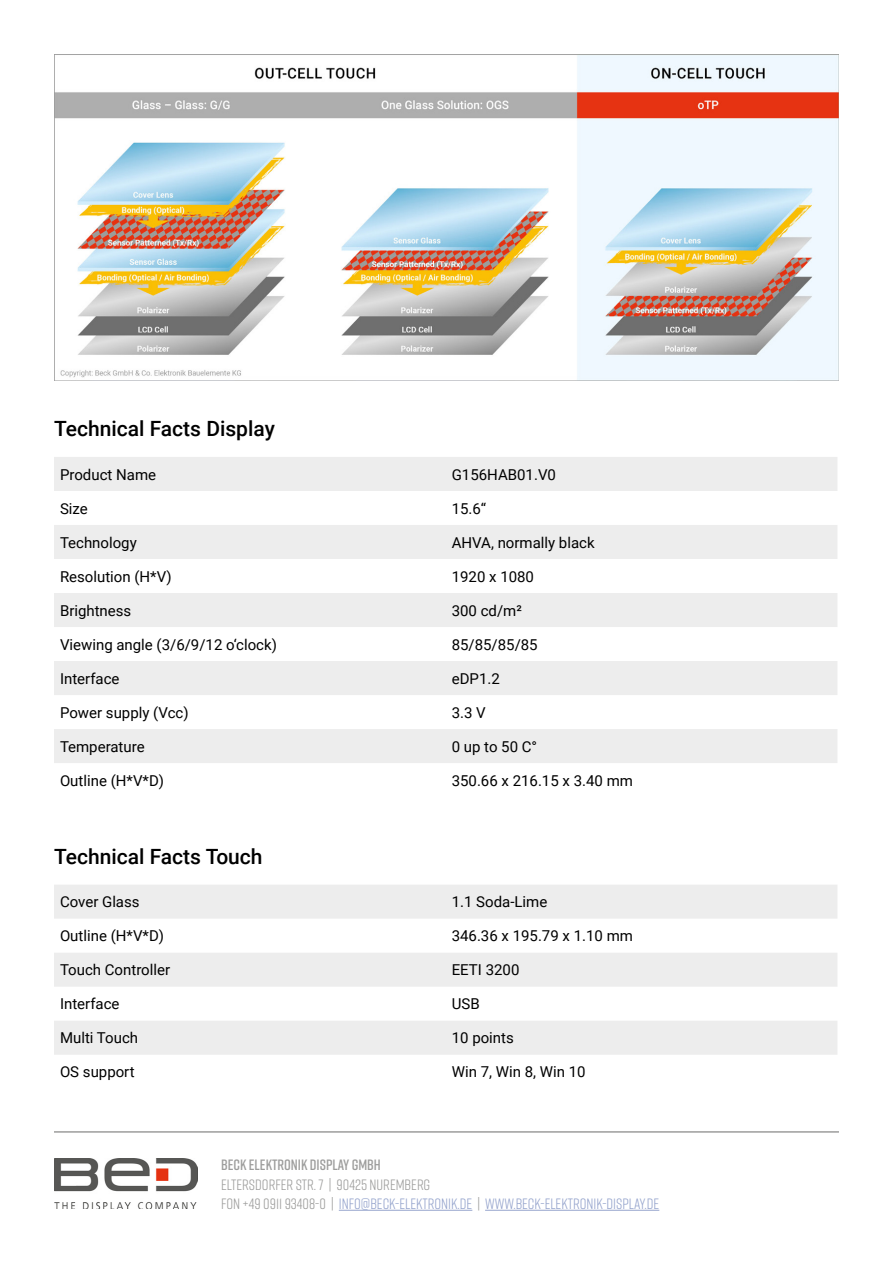
<style>
.page{position:relative;width:893px;height:1263px;background:#fff}
.page>*{position:absolute;margin:0;border:0;box-sizing:border-box;transform-origin:0 0}
.t1{font:500 21px "Roboto";color:#000}
.t2{font:15px "Roboto";color:#000}
.t3{font:15px/19.2px "Rift";color:#95a4cd}
.t4{font:600 15px "Rift";color:#9d9d9c}
.s1{color:#9d9d9c}
</style>
<div class="page">
<hr style="left:339px;top:1210px;width:133px;height:1px;background:#95a4cd">
<hr style="left:485px;top:1210px;width:174px;height:1px;background:#95a4cd">
<hr style="left:54px;top:1131px;width:785px;height:2px;background:#9d9d9c">
<img style="left:54px;top:1159px;width:144px;height:50px">
<svg style="left:54px;top:457px;width:783px;height:306px;fill:#ededed"></svg>
<svg style="left:54px;top:885px;width:783px;height:170px;fill:#ededed"></svg>
<img style="left:54px;top:54px;width:785px;height:326px">
<h1 class="t1" style="left:54px;top:414px;width:222px">Technical Facts Display</h1>
<p class="t2" style="left:60px;top:464px;width:98px">Product Name</p>
<p class="t2" style="left:452px;top:464px;width:106px">G156HAB01.V0</p>
<p class="t2" style="left:60px;top:498px;width:29px">Size</p>
<p class="t2" style="left:452px;top:498px;width:36px">15.6“</p>
<p class="t2" style="left:60px;top:532px;width:78px">Technology</p>
<p class="t2" style="left:452px;top:532px;width:144px">AHVA, normally black</p>
<p class="t2" style="left:60px;top:566px;width:113px">Resolution (H*V)</p>
<p class="t2" style="left:452px;top:566px;width:84px">1920 x 1080</p>
<p class="t2" style="left:60px;top:600px;width:73px">Brightness</p>
<p class="t2" style="left:452px;top:600px;width:72px">300 cd/m²</p>
<p class="t2" style="left:60px;top:634px;width:218px">Viewing angle (3/6/9/12 o‘clock)</p>
<p class="t2" style="left:452px;top:634px;width:87px">85/85/85/85</p>
<p class="t2" style="left:60px;top:668px;width:61px">Interface</p>
<p class="t2" style="left:452px;top:668px;width:50px">eDP1.2</p>
<p class="t2" style="left:60px;top:702px;width:130px">Power supply (Vcc)</p>
<p class="t2" style="left:452px;top:702px;width:36px">3.3 V</p>
<p class="t2" style="left:60px;top:736px;width:86px">Temperature</p>
<p class="t2" style="left:452px;top:736px;width:87px">0 up to 50 C°</p>
<p class="t2" style="left:60px;top:770px;width:106px">Outline (H*V*D)</p>
<p class="t2" style="left:452px;top:770px;width:183px">350.66 x 216.15 x 3.40 mm</p>
<h1 class="t1" style="left:54px;top:841px;width:210px">Technical Facts Touch</h1>
<p class="t2" style="left:60px;top:891px;width:81px">Cover Glass</p>
<p class="t2" style="left:452px;top:891px;width:97px">1.1 Soda-Lime</p>
<p class="t2" style="left:60px;top:925px;width:106px">Outline (H*V*D)</p>
<p class="t2" style="left:452px;top:925px;width:183px">346.36 x 195.79 x 1.10 mm</p>
<p class="t2" style="left:60px;top:959px;width:112px">Touch Controller</p>
<p class="t2" style="left:452px;top:959px;width:69px">EETI 3200</p>
<p class="t2" style="left:60px;top:993px;width:61px">Interface</p>
<p class="t2" style="left:452px;top:993px;width:29px">USB</p>
<p class="t2" style="left:60px;top:1027px;width:80px">Multi Touch</p>
<p class="t2" style="left:452px;top:1027px;width:64px">10 points</p>
<p class="t2" style="left:60px;top:1061px;width:76px">OS support</p>
<p class="t2" style="left:452px;top:1061px;width:135px">Win 7, Win 8, Win 10</p>
<p class="t4" style="left:221px;top:1154px;width:161px">BECK ELEKTRONIK DISPLAY GMBH</p>
<p class="t3" style="left:221px;top:1174px;width:440px"><span class="s1">ELTERSDORFER STR. 7 | 90425 NUREMBERG<br>FON +49 0911 93408-0 |</span> INFO@BECK-ELEKTRONIK.DE <span class="s1">|</span> WWW.BECK-ELEKTRONIK-DISPLAY.DE</p>
</div>
